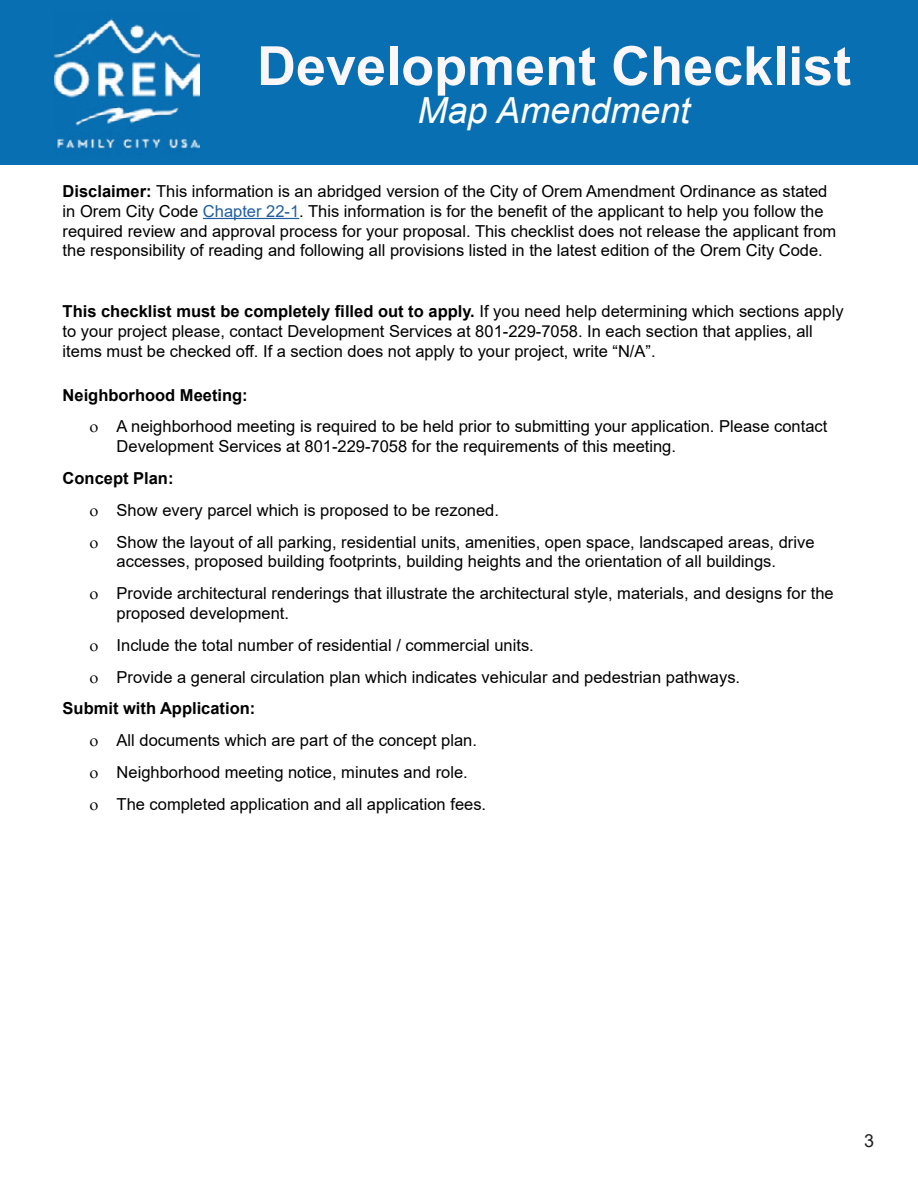
<style>
.page{position:relative;width:918px;height:1188px;background:#fff}
.page>*{position:absolute;margin:0;border:0;box-sizing:border-box;transform-origin:0 0}
.t1{font:700 54px "Arial";color:#fbf7f9}
.t2{font:italic 36px "Arial";color:#fff}
.t3{font:18px "Arial";color:#231f20}
.t4{font:16.5px/19.8px "Arial";color:#000}
.t5{font:700 16.5px "Arial";color:#000}
.s1{font-weight:700}
.s2{color:#215e9e}
</style>
<div class="page">
<div style="left:0;top:0;width:918px;height:164px;background:#086fb3"></div>
<hr style="left:203px;top:218px;width:96px;height:1px;background:#215e9e">
<img style="left:55px;top:18px;width:144px;height:131px">
<h1 class="t1" style="left:257px;top:28px;width:596px">Development Checklist</h1>
<h2 class="t2" style="left:418px;top:87px;width:274px">Map Amendment</h2>
<p class="t4" style="left:63px;top:181px;width:775px"><span class="s1">Disclaimer:</span> This information is an abridged version of the City of Orem Amendment Ordinance as stated in Orem City Code <span class="s2">Chapter 22-1</span>. This information is for the benefit of the applicant to help you follow the required review and approval process for your proposal. This checklist does not release the applicant from the responsibility of reading and following all provisions listed in the latest edition of the Orem City Code.</p>
<p class="t4" style="left:63px;top:301px;width:782px"><span class="s1">This checklist must be completely filled out to apply.</span> If you need help determining which sections apply to your project please, contact Development Services at 801-229-7058. In each section that applies, all items must be checked off. If a section does not apply to your project, write “N/A”.</p>
<p class="t5" style="left:63px;top:383px;width:187px">Neighborhood Meeting:</p>
<p class="t4" style="left:117px;top:417px;width:712px">A neighborhood meeting is required to be held prior to submitting your application. Please contact<br>Development Services at 801-229-7058 for the requirements of this meeting.</p>
<p class="t5" style="left:63px;top:467px;width:112px">Concept Plan:</p>
<p class="t4" style="left:117px;top:494px;width:699px;line-height:31.8px">Show every parcel which is proposed to be rezoned.<br>Show the layout of all parking, residential units, amenities, open space, landscaped areas, drive</p>
<p class="t4" style="left:117px;top:546px;width:719px;line-height:31.8px">accesses, proposed building footprints, building heights and the orientation of all buildings.<br>Provide architectural renderings that illustrate the architectural style, materials, and designs for the</p>
<p class="t4" style="left:117px;top:597px;width:625px;line-height:31.8px">proposed development.<br>Include the total number of residential / commercial units.<br>Provide a general circulation plan which indicates vehicular and pedestrian pathways.</p>
<p class="t5" style="left:63px;top:697px;width:194px">Submit with Application:</p>
<p class="t4" style="left:117px;top:724px;width:371px;line-height:31.8px">All documents which are part of the concept plan.<br>Neighborhood meeting notice, minutes and role.<br>The completed application and all application fees.</p>
<p class="t3" style="left:864px;top:1128px;width:12px">3</p>
</div>
